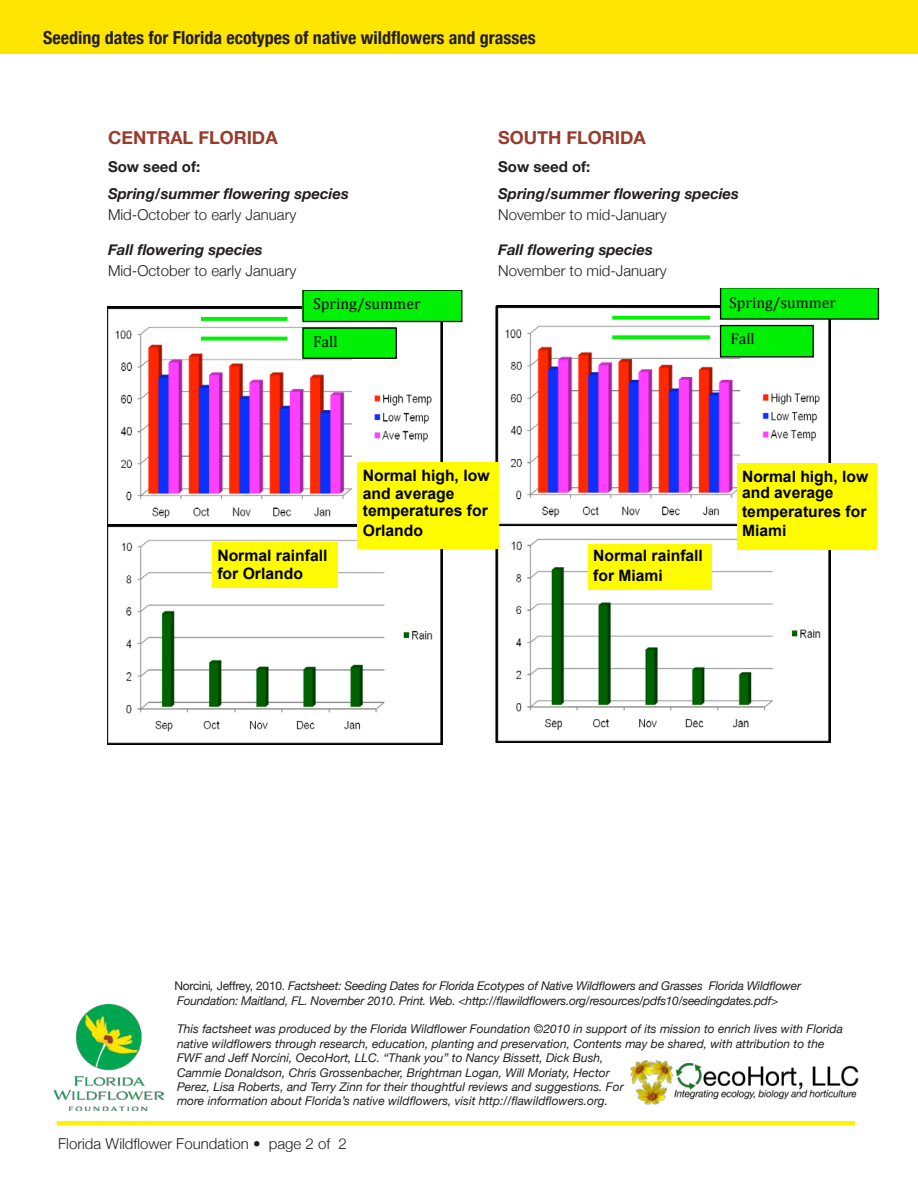
<style>
.page{position:relative;width:918px;height:1188px;background:#fff}
.page>*{position:absolute;margin:0;border:0;box-sizing:border-box;transform-origin:0 0}
.t1{font:700 condensed 18px "Helvetica Neue";color:#231f20}
.bodytext{font:700 18px "Helvetica Neue";color:#983b2b}
.t2{font:700 15.75px/17.7px "Arial";color:#000}
.t3{font:15.75px "Cambria";color:#000}
.t4{font:700 15.6px/18.3px "Arial";color:#000}
.t5{font:15.6px "Cambria";color:#000}
.bodytext-2{font:300 15px/21px "Helvetica Neue";color:#231f20}
.bodytext-3{font:italic 700 15px/21px "Helvetica Neue";color:#231f20}
.bodytext-4{font:700 15px "Helvetica Neue";color:#231f20}
.t6{font:italic 12px/14.4px "Helvetica Neue";color:#231f20}
.t7{font:italic 12px/14.4px "Helvetica Neue";letter-spacing:-.02em;color:#231f20}
.s1{font-weight:300;font-style:normal}
.s2{font-weight:700;font-style:italic}
.s3{font-style:normal}
</style>
<div class="page">
<div style="left:0;top:0;width:918px;height:54px;background:#ffe501"></div>
<img style="left:54px;top:1005px;width:110px;height:105px">
<hr style="left:57px;top:1121px;width:798px;height:4px;background:#fff101">
<img style="left:495px;top:526px;width:336px;height:216px">
<img style="left:495px;top:305px;width:336px;height:221px">
<svg style="left:612px;top:316px;width:98px;height:4px"></svg>
<svg style="left:720px;top:288px;width:159px;height:32px;background:#02e107"></svg>
<svg style="left:612px;top:335px;width:98px;height:4px"></svg>
<div style="left:720px;top:325px;width:93px;height:31px;background:#00f106"></div>
<div style="left:720px;top:325px;width:94px;height:33px;border:1px solid #000"></div>
<div style="left:737px;top:463px;width:140px;height:86px;background:#fffc00"></div>
<div style="left:588px;top:544px;width:124px;height:46px;background:#fffc00"></div>
<img style="left:107px;top:306px;width:336px;height:218px">
<img style="left:107px;top:524px;width:336px;height:220px">
<svg style="left:201px;top:317px;width:86px;height:4px"></svg>
<svg style="left:303px;top:291px;width:159px;height:31px;background:#00e505"></svg>
<svg style="left:201px;top:337px;width:86px;height:4px"></svg>
<div style="left:303px;top:327px;width:93px;height:31px;background:#00f106"></div>
<div style="left:303px;top:327px;width:94px;height:32px;border:1px solid #000"></div>
<div style="left:212px;top:542px;width:126px;height:46px;background:#fffc00"></div>
<div style="left:358px;top:462px;width:141px;height:87px;background:#fffc00"></div>
<img style="left:630px;top:1060px;width:229px;height:45px">
<p class="t1" style="left:43px;top:27px;width:494px">Seeding dates for Florida ecotypes of native wildflowers and grasses</p>
<p class="bodytext" style="left:108px;top:126px;width:171px">CENTRAL FLORIDA</p>
<p class="bodytext-4" style="left:108px;top:157px;width:94px">Sow seed of:</p>
<p class="bodytext-3" style="left:108px;top:183px;width:242px">Spring/summer flowering species<br><span class="s1">Mid-October to early January</span></p>
<p class="bodytext-2" style="left:108px;top:239px;width:190px"><span class="s2">Fall flowering species<br></span>Mid-October to early January</p>
<p class="t3" style="left:313px;top:298px;width:109px">Spring/summer</p>
<p class="t3" style="left:313px;top:336px;width:26px">Fall</p>
<p class="bodytext" style="left:498px;top:126px;width:149px">SOUTH FLORIDA</p>
<p class="bodytext-4" style="left:498px;top:157px;width:94px">Sow seed of:</p>
<p class="bodytext-3" style="left:498px;top:183px;width:242px">Spring/summer flowering species<br><span class="s1">November to mid-January</span></p>
<p class="bodytext-2" style="left:498px;top:239px;width:170px"><span class="s2">Fall flowering species<br></span>November to mid-January</p>
<p class="t5" style="left:729px;top:297px;width:109px">Spring/summer</p>
<p class="t5" style="left:730px;top:334px;width:26px">Fall</p>
<p class="t2" style="left:217px;top:548px;width:112px;line-height:18.3px">Normal rainfall for Orlando</p>
<p class="t2" style="left:363px;top:468px;width:128px">Normal high, low and average temperatures for</p>
<p class="t2" style="left:363px;top:523px;width:62px">Orlando</p>
<p class="t4" style="left:593px;top:547px;width:111px;line-height:19.5px">Normal rainfall for Miami</p>
<p class="t4" style="left:742px;top:468px;width:128px">Normal high, low and average temperatures for<br>Miami</p>
<p class="t7" style="left:174px;top:979px;width:628px"><span class="s3">Norcini</span>, <span class="s3">Jeffrey, 2010.</span> Factsheet: Seeding Dates for Florida Ecotypes of Native Wildflowers and Grasses Florida Wildflower<br>Foundation: Maitland, FL. November 2010. Print. Web. &lt;http://flawildflowers.org/resources/pdfs10/seedingdates.pdf&gt;</p>
<p class="t6" style="left:177px;top:1022px;width:667px">This factsheet was produced by the Florida Wildflower Foundation ©2010 in support of its mission to enrich lives with Florida native wildflowers through research, education, planting and preservation, Contents may be shared, with attribution to the FWF and Jeff Norcini, OecoHort, LLC. “Thank you” to Nancy Bissett, Dick Bush,<br>Cammie Donaldson, Chris Grossenbacher, Brightman Logan, Will Moriaty, Hector<br>Perez, Lisa Roberts, and Terry Zinn for their thoughtful reviews and suggestions. For<br>more information about Florida’s native wildflowers, visit http://flawildflowers.org.</p>
<p class="bodytext-2" style="left:58px;top:1132px;width:290px">Florida Wildflower Foundation • page 2 of 2</p>
</div>
